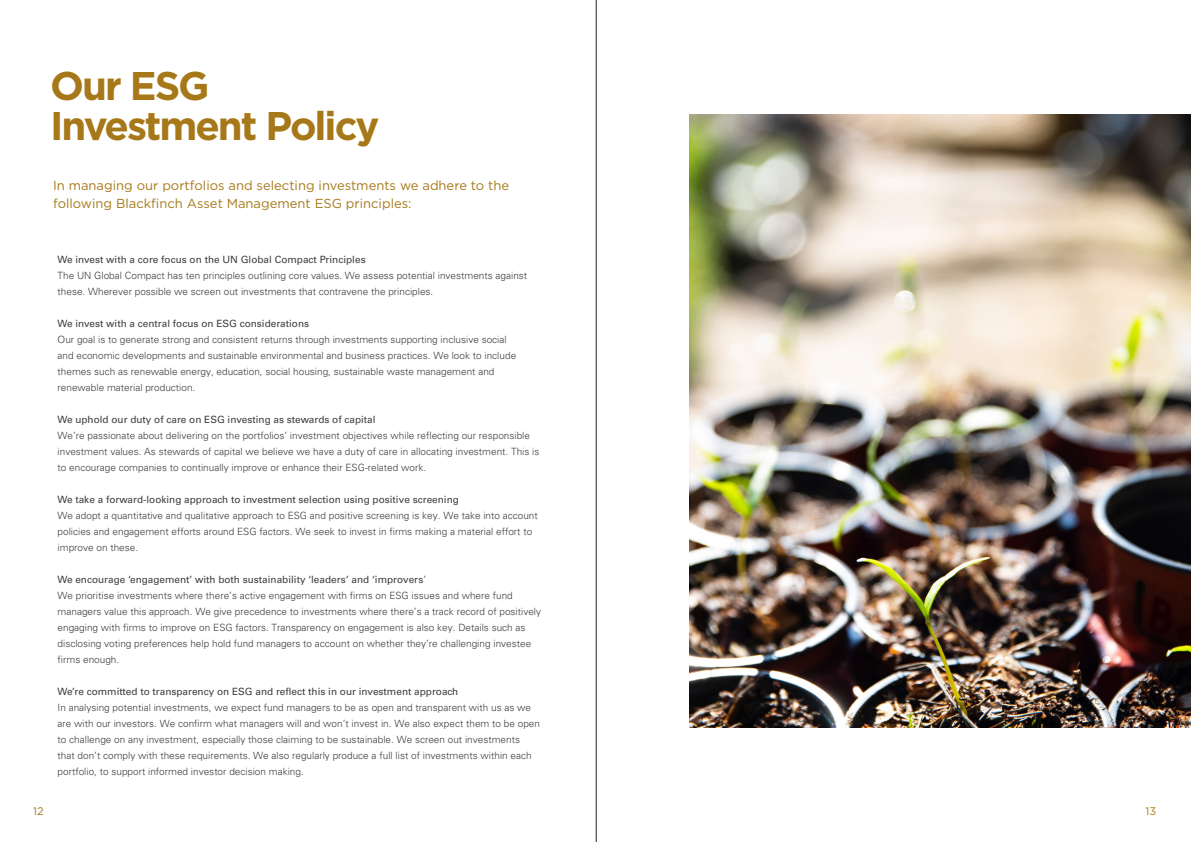
<style>
.page{position:relative;width:1191px;height:842px;background:#fff}
.page>*{position:absolute;margin:0;border:0;box-sizing:border-box;transform-origin:0 0}
.t1{font:700 40px/40px "Gotham";letter-spacing:-.05em;color:#a77819}
.t2{font:13px/18px "Gotham";color:#a77819}
.t3{font:11px "Gotham";color:#a77819}
.t4{font:300 10px/16px "Univers";color:#3e3d3c}
.t5{font:10px "Univers LT Std";color:#3e3d3c}
.s1{font-family:"Univers";font-weight:300}
</style>
<div class="page">
<hr style="left:596px;top:0;width:1px;height:842px;background:#231f20">
<img style="left:689px;top:114px;width:502px;height:614px">
<h1 class="t1" style="left:50px;top:66px;width:331px">Our ESG<br>Investment Policy</h1>
<h2 class="t2" style="left:53px;top:176px;width:458px">In managing our portfolios and selecting investments we adhere to the following Blackfinch Asset Management ESG principles:</h2>
<p class="t3" style="left:33px;top:804px;width:12px">12</p>
<p class="t5" style="left:58px;top:254px;width:309px">We invest with a core focus on the UN Global Compact Principles</p>
<p class="t4" style="left:58px;top:268px;width:471px">The UN Global Compact has ten principles outlining core values. We assess potential investments against these. Wherever possible we screen out investments that contravene the principles.</p>
<p class="t5" style="left:58px;top:318px;width:253px">We invest with a central focus on ESG considerations</p>
<p class="t4" style="left:58px;top:332px;width:460px">Our goal is to generate strong and consistent returns through investments supporting inclusive social and economic developments and sustainable environmental and business practices. We look to include themes such as renewable energy, education, social housing, sustainable waste management and renewable material production.</p>
<p class="t5" style="left:58px;top:414px;width:319px">We uphold our duty of care on ESG investing as stewards of capital</p>
<p class="t4" style="left:58px;top:428px;width:483px">We’re passionate about delivering on the portfolios’ investment objectives while reflecting our responsible investment values. As stewards of capital we believe we have a duty of care in allocating investment. This is to encourage companies to continually improve or enhance their ESG-related work.</p>
<p class="t5" style="left:58px;top:494px;width:403px">We take a forward-looking approach to investment selection using positive screening</p>
<p class="t4" style="left:58px;top:508px;width:482px">We adopt a quantitative and qualitative approach to ESG and positive screening is key. We take into account policies and engagement efforts around ESG factors. We seek to invest in firms making a material effort to improve on these.</p>
<p class="t5" style="left:58px;top:574px;width:370px">We encourage ‘engagement’ with both sustainability ‘leaders’ and ‘improvers<span class="s1">’</span></p>
<p class="t4" style="left:58px;top:588px;width:485px">We prioritise investments where there’s active engagement with firms on ESG issues and where fund managers value this approach. We give precedence to investments where there’s a track record of positively engaging with firms to improve on ESG factors. Transparency on engagement is also key. Details such as disclosing voting preferences help hold fund managers to account on whether they’re challenging investee firms enough.</p>
<p class="t5" style="left:58px;top:686px;width:402px">We’re committed to transparency on ESG and reflect this in our investment approach</p>
<p class="t4" style="left:58px;top:700px;width:484px">In analysing potential investments, we expect fund managers to be as open and transparent with us as we are with our investors. We confirm what managers will and won’t invest in. We also expect them to be open to challenge on any investment, especially those claiming to be sustainable. We screen out investments<br>that don’t comply with these requirements. We also regularly produce a full list of investments within each portfolio, to support informed investor decision making.</p>
<p class="t3" style="left:1145px;top:804px;width:12px">13</p>
</div>
